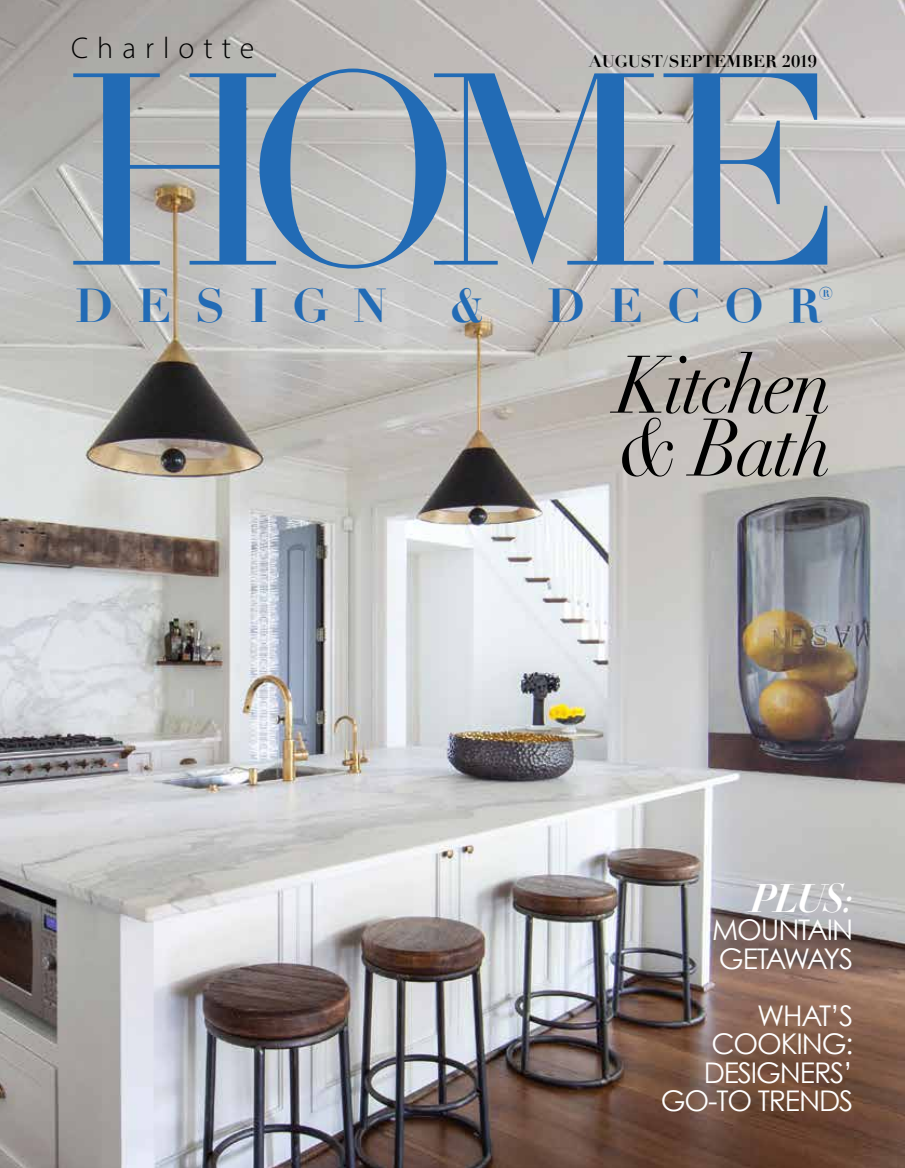
<style>
.page{position:relative;width:905px;height:1168px;background:#fff}
.page>*{position:absolute;margin:0;border:0;box-sizing:border-box;transform-origin:0 0}
.t1{font:268.5px "Didot";color:#226bb5}
.t2{font:italic 79.95px/62.8px "Didot";letter-spacing:-.04em;color:#000;scale:.92 1}
.t3{font:700 46.5px "Didot";letter-spacing:.52em;color:#226bb5}
.t4{font:39.75px "Didot HTF B24 Bold Ital";color:#fff}
.t5{font:300 30px "Myriad Pro";letter-spacing:.3em;color:#000}
.t6{font:28.5px/28.5px "Century Gothic";letter-spacing:-.04em;color:#fff}
.t7{font:700 16.5px "Didot";color:#000}
</style>
<div class="page">
<img style="left:0;top:0;width:904px;height:1168px">
<p class="t5" style="left:71px;top:30px;width:185px">Charlotte</p>
<p class="t7" style="left:589px;top:50px;width:229px">AUGUST/SEPTEMBER 2019</p>
<h1 class="t1" style="left:65px;top:11px;width:780px">HOME</h1>
<h3 class="t3" style="left:75px;top:277px;width:314px">DESIGN</h3>
<h3 class="t3" style="left:449px;top:277px;width:39px">&amp;</h3>
<h3 class="t3" style="left:547px;top:277px;width:289px">DECOR<sup>®</sup></h3>
<h2 class="t2" style="left:616px;top:354px;width:236px">Kitchen &amp; Bath</h2>
<h3 class="t4" style="left:750px;top:873px;width:105px">PLUS:</h3>
<p class="t6" style="left:712px;top:915px;width:143px">MOUNTAIN<br>GETAWAYS</p>
<p class="t6" style="left:660px;top:1001px;width:194px;text-align:right">WHAT’S<br>COOKING:<br>DESIGNERS’<br>GO-TO TRENDS</p>
</div>
